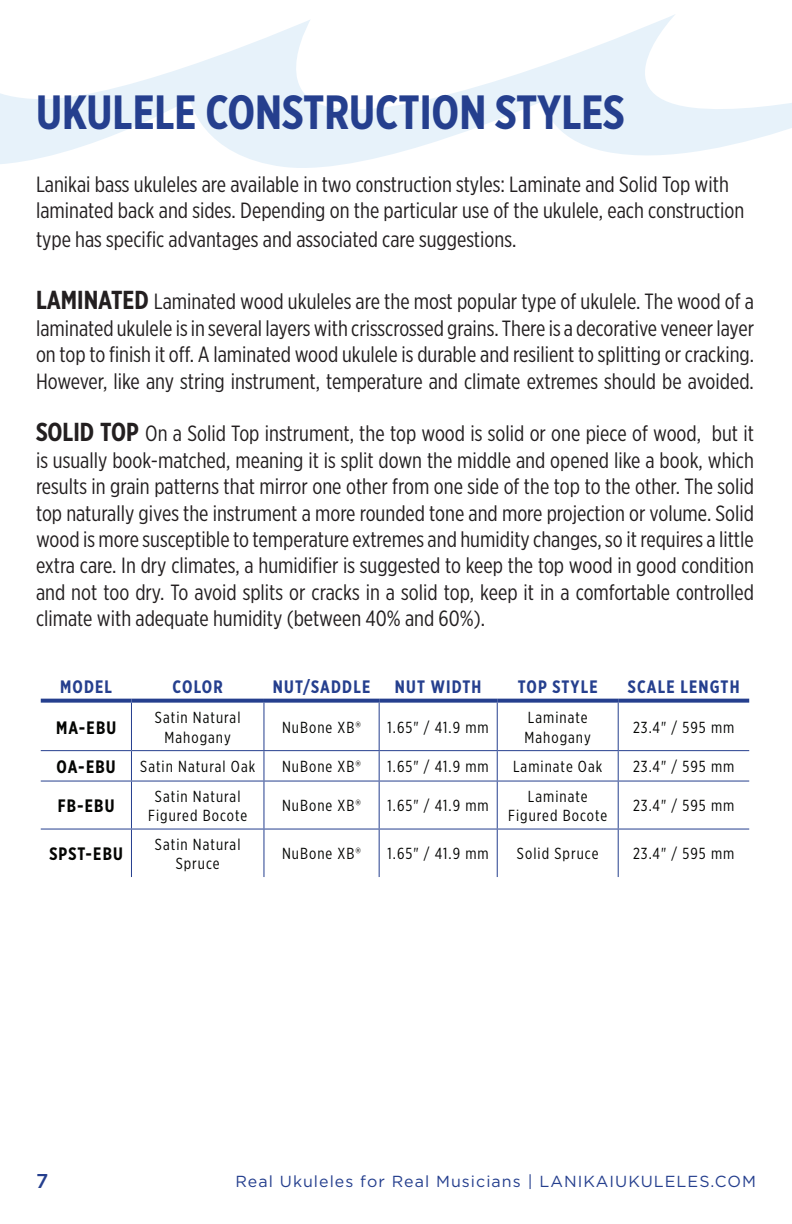
<style>
.page{position:relative;width:792px;height:1224px;background:#fff}
.page>*{position:absolute;margin:0;border:0;box-sizing:border-box;transform-origin:0 0}
.t1{font:700 48px "Gotham X Narrow";color:#253f8e}
.sub_par{font:22px/26.4px "Gotham X Narrow";color:#231f20;text-align:justify}
.t2{font:500 20px "Gotham";color:#253f8e}
.t3{font:700 18px "Gotham X Narrow";letter-spacing:.065em;color:#253f8e}
.t4{font:700 18px "Gotham X Narrow";letter-spacing:.065em;color:#040503}
.t5{font:16px/19.2px "Gotham X Narrow";letter-spacing:.065em;color:#040503;text-align:center}
.t6{font:16px "Gotham";letter-spacing:.065em;color:#253f8e}
.s1{font-weight:700;font-size:26px}
</style>
<div class="page">
<svg style="left:0;top:14px;width:792px;height:154px"></svg>
<svg style="left:41px;top:699px;width:90px;height:4px"></svg>
<svg style="left:131px;top:699px;width:133px;height:4px"></svg>
<svg style="left:264px;top:699px;width:115px;height:4px"></svg>
<svg style="left:379px;top:699px;width:118px;height:4px"></svg>
<svg style="left:497px;top:699px;width:121px;height:4px"></svg>
<svg style="left:618px;top:699px;width:131px;height:4px"></svg>
<hr style="left:131px;top:703px;width:1px;height:47px;background:#253f8e">
<hr style="left:263px;top:703px;width:1px;height:47px;background:#253f8e">
<hr style="left:379px;top:703px;width:1px;height:47px;background:#253f8e">
<hr style="left:497px;top:703px;width:1px;height:47px;background:#253f8e">
<hr style="left:618px;top:703px;width:1px;height:47px;background:#253f8e">
<hr style="left:41px;top:750px;width:90px;height:1px;background:#253f8e">
<hr style="left:131px;top:750px;width:133px;height:1px;background:#253f8e">
<hr style="left:131px;top:751px;width:1px;height:30px;background:#253f8e">
<hr style="left:264px;top:750px;width:115px;height:1px;background:#253f8e">
<hr style="left:263px;top:751px;width:1px;height:30px;background:#253f8e">
<hr style="left:379px;top:750px;width:118px;height:1px;background:#253f8e">
<hr style="left:379px;top:751px;width:1px;height:30px;background:#253f8e">
<hr style="left:497px;top:750px;width:121px;height:1px;background:#253f8e">
<hr style="left:497px;top:751px;width:1px;height:30px;background:#253f8e">
<hr style="left:618px;top:750px;width:131px;height:1px;background:#253f8e">
<hr style="left:618px;top:751px;width:1px;height:30px;background:#253f8e">
<hr style="left:41px;top:781px;width:90px;height:1px;background:#253f8e">
<hr style="left:131px;top:781px;width:133px;height:1px;background:#253f8e">
<hr style="left:131px;top:782px;width:1px;height:47px;background:#253f8e">
<hr style="left:264px;top:781px;width:115px;height:1px;background:#253f8e">
<hr style="left:263px;top:782px;width:1px;height:47px;background:#253f8e">
<hr style="left:379px;top:781px;width:118px;height:1px;background:#253f8e">
<hr style="left:379px;top:782px;width:1px;height:47px;background:#253f8e">
<hr style="left:497px;top:781px;width:121px;height:1px;background:#253f8e">
<hr style="left:497px;top:782px;width:1px;height:47px;background:#253f8e">
<hr style="left:618px;top:781px;width:131px;height:1px;background:#253f8e">
<hr style="left:618px;top:782px;width:1px;height:47px;background:#253f8e">
<hr style="left:41px;top:829px;width:90px;height:1px;background:#253f8e">
<hr style="left:131px;top:829px;width:133px;height:1px;background:#253f8e">
<hr style="left:131px;top:830px;width:1px;height:47px;background:#253f8e">
<hr style="left:264px;top:829px;width:115px;height:1px;background:#253f8e">
<hr style="left:263px;top:830px;width:1px;height:47px;background:#253f8e">
<hr style="left:379px;top:829px;width:118px;height:1px;background:#253f8e">
<hr style="left:379px;top:830px;width:1px;height:47px;background:#253f8e">
<hr style="left:497px;top:829px;width:121px;height:1px;background:#253f8e">
<hr style="left:497px;top:830px;width:1px;height:47px;background:#253f8e">
<hr style="left:618px;top:829px;width:131px;height:1px;background:#253f8e">
<hr style="left:618px;top:830px;width:1px;height:47px;background:#253f8e">
<p class="t1" style="left:36px;top:83px;width:590px">UKULELE CONSTRUCTION STYLES</p>
<p class="sub_par" style="left:36px;top:171px;width:710px">Lanikai bass ukuleles are available in two construction styles: Laminate and Solid Top with laminated back and sides. Depending on the particular use of the ukulele, each construction</p>
<p class="sub_par" style="left:36px;top:226px;width:482px">type has specific advantages and associated care suggestions.</p>
<p class="sub_par" style="left:36px;top:288px;width:720px"><span class="s1">LAMINATED</span> Laminated wood ukuleles are the most popular type of ukulele. The wood of a laminated ukulele is in several layers with crisscrossed grains. There is a decorative veneer layer on top to finish it off. A laminated wood ukulele is durable and resilient to splitting or cracking.<br>However, like any string instrument, temperature and climate extremes should be avoided.</p>
<p class="sub_par" style="left:36px;top:420px;width:720px"><span class="s1">SOLID TOP</span> On a Solid Top instrument, the top wood is solid or one piece of wood, but it is usually book-matched, meaning it is split down the middle and opened like a book, which results in grain patterns that mirror one other from one side of the top to the other. The solid top naturally gives the instrument a more rounded tone and more projection or volume. Solid wood is more susceptible to temperature extremes and humidity changes, so it requires a little extra care. In dry climates, a humidifier is suggested to keep the top wood in good condition and not too dry. To avoid splits or cracks in a solid top, keep it in a comfortable controlled climate with adequate humidity (between 40% and 60%).</p>
<p class="t3" style="left:60px;top:675px;width:54px">MODEL</p>
<p class="t3" style="left:173px;top:675px;width:52px">COLOR</p>
<p class="t3" style="left:273px;top:675px;width:99px">NUT/SADDLE</p>
<p class="t3" style="left:395px;top:675px;width:88px">NUT WIDTH</p>
<p class="t3" style="left:518px;top:675px;width:81px">TOP STYLE</p>
<p class="t3" style="left:628px;top:675px;width:113px">SCALE LENGTH</p>
<p class="t4" style="left:56px;top:716px;width:62px">MA-EBU</p>
<p class="t5" style="left:155px;top:708px;width:87px">Satin Natural<br>Mahogany</p>
<p class="t5" style="left:282px;top:718px;width:81px">NuBone XB®</p>
<p class="t5" style="left:388px;top:718px;width:103px">1.65" / 41.9 mm</p>
<p class="t5" style="left:525px;top:708px;width:68px;text-align:left">Laminate<br>Mahogany</p>
<p class="t5" style="left:633px;top:718px;width:103px">23.4" / 595 mm</p>
<p class="t4" style="left:57px;top:756px;width:60px">OA-EBU</p>
<p class="t5" style="left:140px;top:757px;width:117px">Satin Natural Oak</p>
<p class="t5" style="left:282px;top:757px;width:81px">NuBone XB®</p>
<p class="t5" style="left:388px;top:757px;width:103px">1.65" / 41.9 mm</p>
<p class="t5" style="left:513px;top:757px;width:91px">Laminate Oak</p>
<p class="t5" style="left:633px;top:757px;width:103px">23.4" / 595 mm</p>
<p class="t4" style="left:58px;top:795px;width:58px">FB-EBU</p>
<p class="t5" style="left:148px;top:786px;width:101px">Satin Natural<br>Figured Bocote</p>
<p class="t5" style="left:282px;top:796px;width:81px">NuBone XB®</p>
<p class="t5" style="left:388px;top:796px;width:103px">1.65" / 41.9 mm</p>
<p class="t5" style="left:508px;top:786px;width:101px">Laminate<br>Figured Bocote</p>
<p class="t5" style="left:633px;top:796px;width:103px">23.4" / 595 mm</p>
<p class="t4" style="left:49px;top:843px;width:75px">SPST-EBU</p>
<p class="t5" style="left:155px;top:834px;width:87px">Satin Natural<br>Spruce</p>
<p class="t5" style="left:282px;top:844px;width:81px">NuBone XB®</p>
<p class="t5" style="left:388px;top:844px;width:103px">1.65" / 41.9 mm</p>
<p class="t5" style="left:517px;top:844px;width:83px">Solid Spruce</p>
<p class="t5" style="left:633px;top:844px;width:103px">23.4" / 595 mm</p>
<p class="t2" style="left:36px;top:1168px;width:14px">7</p>
<p class="t6" style="left:236px;top:1171px;width:522px">Real Ukuleles for Real Musicians | LANIKAIUKULELES.COM</p>
</div>
